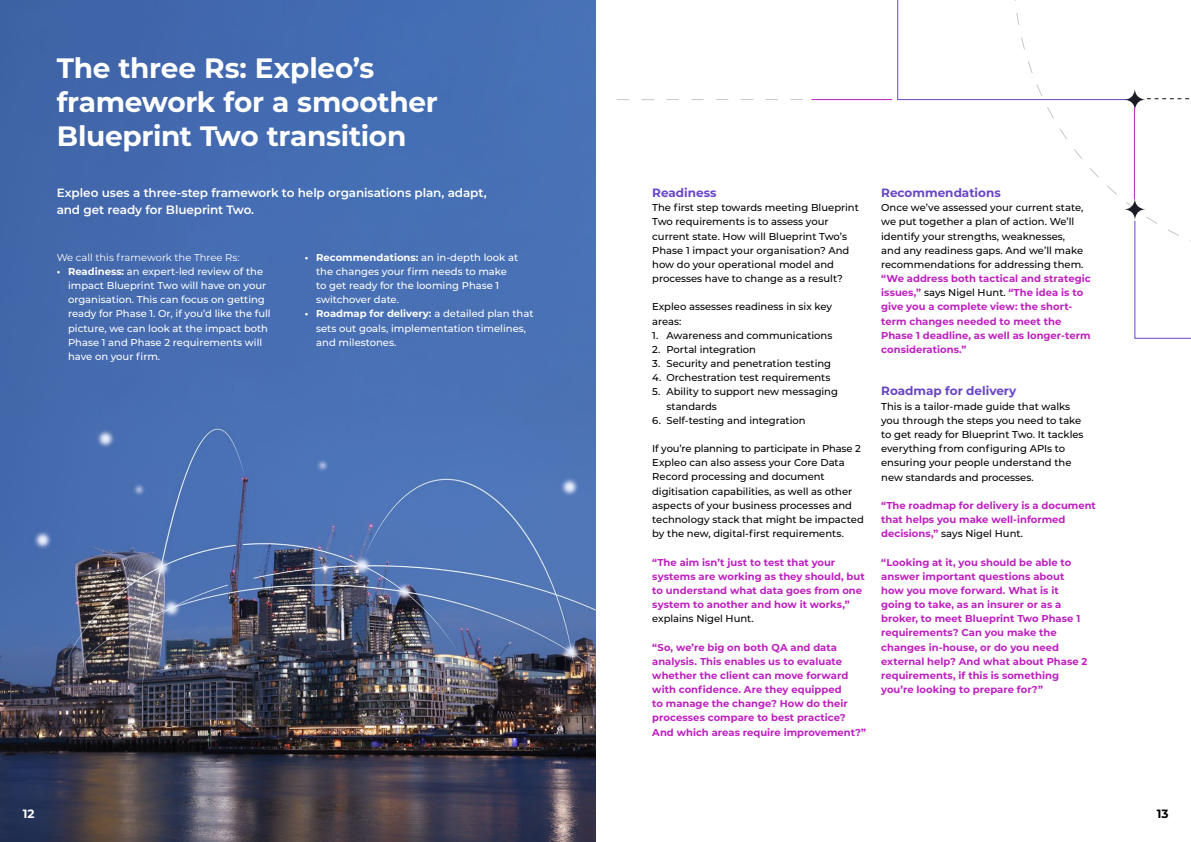
<style>
.page{position:relative;width:1191px;height:842px;background:#fff}
.page>*{position:absolute;margin:0;border:0;box-sizing:border-box;transform-origin:0 0}
.t1{font:700 28px/34px "Montserrat";letter-spacing:-.01em;color:#fff}
.t2{font:600 12px/17px "Montserrat";letter-spacing:-.01em;color:#fff}
.t3{font:700 12px "Montserrat";color:#6945c7}
.t4{font:700 12px "Montserrat";color:#000}
.t5{font:700 12px "Montserrat";color:#fff}
.t6{font:500 10px/14.2px "Montserrat";color:#000}
.t7{font:700 10px/14.2px "Montserrat";color:#bd21bf}
.t8{font:500 10px/14.2px "Montserrat";color:#fff}
.t9{font:10px "Montserrat";color:#fff}
.s1{font-weight:700}
.s2{font-weight:500;color:#000}
</style>
<div class="page">
<img style="left:0;top:0;width:595px;height:842px">
<svg style="left:1047px;top:99px;width:142px;height:121px"></svg>
<svg style="left:897px;top:0;width:226px;height:101px"></svg>
<hr style="left:811px;top:99px;width:81px;height:1px;background:#bd21bf">
<svg style="left:1146px;top:98px;width:44px;height:1px"></svg>
<svg style="left:617px;top:99px;width:186px;height:1px"></svg>
<svg style="left:1134px;top:220px;width:57px;height:119px"></svg>
<svg style="left:1123px;top:198px;width:23px;height:22px"></svg>
<svg style="left:1123px;top:89px;width:23px;height:22px"></svg>
<hr style="left:1133px;top:108px;width:1px;height:91px;background:#bd21bf">
<h1 class="t1" style="left:57px;top:50px;width:383px">The three Rs: Expleo’s framework for a smoother<br>Blueprint Two transition</h1>
<p class="t2" style="left:57px;top:184px;width:431px">Expleo uses a three-step framework to help organisations plan, adapt, and get ready for Blueprint Two.</p>
<p class="t9" style="left:57px;top:250px;width:184px">We call this framework the Three Rs:</p>
<p class="t8" style="left:68px;top:264px;width:204px;text-indent:-11px"><span class="s1">• Readiness:</span> an expert-led review of the impact Blueprint Two will have on your organisation. This can focus on getting ready for Phase 1. Or, if you’d like the full picture, we can look at the impact both Phase 1 and Phase 2 requirements will have on your firm.</p>
<p class="t8" style="left:316px;top:250px;width:203px;text-indent:-11px"><span class="s1">• Recommendations:</span> an in-depth look at the changes your firm needs to make to get ready for the looming Phase 1 switchover date.</p>
<p class="t8" style="left:316px;top:306px;width:219px;text-indent:-11px"><span class="s1">• Roadmap for delivery:</span> a detailed plan that sets out goals, implementation timelines, and milestones.</p>
<p class="t5" style="left:23px;top:805px;width:13px">12</p>
<p class="t3" style="left:652px;top:184px;width:66px">Readiness</p>
<p class="t6" style="left:652px;top:200px;width:208px">The first step towards meeting Blueprint Two requirements is to assess your current state. How will Blueprint Two’s Phase 1 impact your organisation? And how do your operational model and processes have to change as a result?</p>
<p class="t6" style="left:652px;top:299px;width:181px">Expleo assesses readiness in six key areas:</p>
<p class="t6" style="left:652px;top:328px;width:182px">1. Awareness and communications</p>
<p class="t6" style="left:652px;top:342px;width:105px">2. Portal integration</p>
<p class="t6" style="left:652px;top:356px;width:180px">3. Security and penetration testing</p>
<p class="t6" style="left:652px;top:370px;width:180px">4. Orchestration test requirements</p>
<p class="t6" style="left:666px;top:384px;width:173px;text-indent:-14px">5. Ability to support new messaging standards</p>
<p class="t6" style="left:652px;top:413px;width:155px">6. Self-testing and integration</p>
<p class="t6" style="left:652px;top:441px;width:213px">If you’re planning to participate in Phase 2<br>Expleo can also assess your Core Data Record processing and document digitisation capabilities, as well as other aspects of your business processes and technology stack that might be impacted by the new, digital-first requirements.</p>
<p class="t7" style="left:652px;top:554px;width:214px">“The aim isn’t just to test that your systems are working as they should, but to understand what data goes from one system to another and how it works,”</p>
<p class="t6" style="left:652px;top:611px;width:102px">explains Nigel Hunt.</p>
<p class="t7" style="left:652px;top:639px;width:215px">“So, we’re big on both QA and data analysis. This enables us to evaluate whether the client can move forward with confidence. Are they equipped<br>to manage the change? How do their processes compare to best practice?<br>And which areas require improvement?”</p>
<p class="t3" style="left:881px;top:184px;width:121px">Recommendations</p>
<p class="t6" style="left:881px;top:200px;width:204px">Once we’ve assessed your current state, we put together a plan of action. We’ll identify your strengths, weaknesses, and any readiness gaps. And we’ll make recommendations for addressing them.</p>
<p class="t7" style="left:881px;top:271px;width:211px">“We address both tactical and strategic issues,” <span class="s2">says Nigel Hunt.</span> “The idea is to give you a complete view: the short&shy;term changes needed to meet the Phase 1 deadline, as well as longer-term considerations.”</p>
<p class="t3" style="left:881px;top:383px;width:137px">Roadmap for delivery</p>
<p class="t6" style="left:881px;top:399px;width:204px">This is a tailor-made guide that walks you through the steps you need to take to get ready for Blueprint Two. It tackles everything from configuring APIs to ensuring your people understand the new standards and processes.</p>
<p class="t7" style="left:881px;top:498px;width:216px">“The roadmap for delivery is a document that helps you make well-informed decisions,” <span class="s2">says Nigel Hunt.</span></p>
<p class="t7" style="left:881px;top:554px;width:208px">“Looking at it, you should be able to answer important questions about how you move forward. What is it going to take, as an insurer or as a broker, to meet Blueprint Two Phase 1 requirements? Can you make the changes in-house, or do you need external help? And what about Phase 2 requirements, if this is something you’re looking to prepare for?”</p>
<p class="t4" style="left:1156px;top:805px;width:13px">13</p>
</div>
